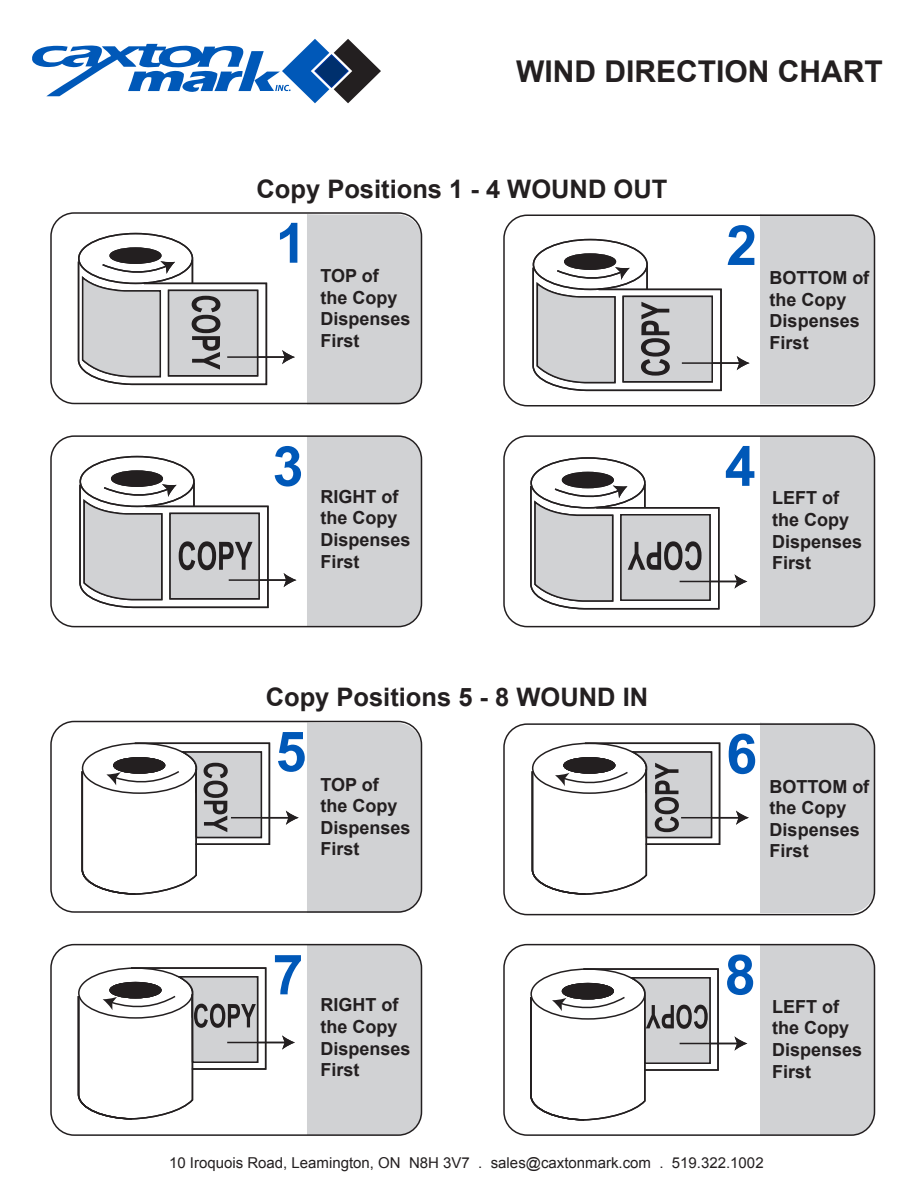
<style>
.page{position:relative;width:918px;height:1188px;background:#fff}
.page>*{position:absolute;margin:0;border:0;box-sizing:border-box;transform-origin:0 0}
.t1{font:700 55.5px "Arial";color:#0058b8}
.t2{font:700 30px "Arial";color:#231f20}
.t3{font:700 25.5px "Arial";color:#231f20}
.t4{font:700 18px/21.6px "Arial";color:#231f20}
.t5{font:15px "Arial";color:#231f20}
</style>
<div class="page">
<div style="left:307px;top:438px;width:115px;height:188px;background:#d1d2d4"></div>
<div style="left:760px;top:438px;width:115px;height:188px;background:#d1d2d4"></div>
<div style="left:307px;top:215px;width:115px;height:189px;background:#d1d2d4"></div>
<div style="left:760px;top:217px;width:115px;height:187px;background:#d1d2d4"></div>
<div style="left:533px;top:239px;width:115px;height:51px;border:2px solid #231f20;border-radius:50%"></div>
<div style="left:565px;top:254px;width:50px;height:15px;background:#231f20;border-radius:50%"></div>
<div style="left:564px;top:253px;width:52px;height:17px;border:2px solid #231f20;border-radius:50%"></div>
<hr style="left:682px;top:362px;width:59px;height:2px;background:#231f20">
<svg style="left:737px;top:356px;width:13px;height:14px"></svg>
<svg style="left:532px;top:266px;width:191px;height:126px"></svg>
<div style="left:78px;top:233px;width:115px;height:51px;border:2px solid #231f20;border-radius:50%"></div>
<div style="left:110px;top:248px;width:51px;height:15px;background:#231f20;border-radius:50%"></div>
<div style="left:109px;top:247px;width:53px;height:17px;border:2px solid #231f20;border-radius:50%"></div>
<hr style="left:227px;top:356px;width:59px;height:2px;background:#231f20">
<svg style="left:282px;top:350px;width:13px;height:14px"></svg>
<svg style="left:77px;top:260px;width:191px;height:126px"></svg>
<div style="left:112px;top:471px;width:50px;height:15px;background:#231f20;border-radius:50%"></div>
<div style="left:111px;top:470px;width:52px;height:17px;border:2px solid #231f20;border-radius:50%"></div>
<hr style="left:229px;top:579px;width:58px;height:2px;background:#231f20">
<svg style="left:284px;top:573px;width:12px;height:14px"></svg>
<div style="left:80px;top:456px;width:115px;height:51px;border:2px solid #231f20;border-radius:50%"></div>
<svg style="left:79px;top:483px;width:190px;height:126px"></svg>
<hr style="left:227px;top:1042px;width:59px;height:1px;background:#231f20">
<svg style="left:282px;top:1035px;width:13px;height:15px"></svg>
<svg style="left:77px;top:967px;width:190px;height:153px"></svg>
<hr style="left:680px;top:1043px;width:58px;height:1px;background:#231f20">
<svg style="left:735px;top:1036px;width:12px;height:15px"></svg>
<svg style="left:530px;top:968px;width:190px;height:153px"></svg>
<hr style="left:231px;top:817px;width:59px;height:1px;background:#231f20">
<svg style="left:286px;top:811px;width:13px;height:14px"></svg>
<svg style="left:81px;top:742px;width:190px;height:153px"></svg>
<hr style="left:681px;top:817px;width:59px;height:1px;background:#231f20">
<svg style="left:736px;top:811px;width:13px;height:14px"></svg>
<svg style="left:531px;top:742px;width:190px;height:153px"></svg>
<div style="left:530px;top:457px;width:116px;height:52px;border:2px solid #231f20;border-radius:50%"></div>
<div style="left:563px;top:472px;width:50px;height:16px;background:#231f20;border-radius:50%"></div>
<div style="left:562px;top:472px;width:52px;height:16px;border:2px solid #231f20;border-radius:50%"></div>
<hr style="left:680px;top:581px;width:58px;height:1px;background:#231f20">
<svg style="left:735px;top:574px;width:12px;height:15px"></svg>
<svg style="left:530px;top:484px;width:190px;height:126px"></svg>
<div style="left:50px;top:212px;width:372px;height:192px;border:2px solid #231f20;border-radius:23px"></div>
<div style="left:50px;top:435px;width:372px;height:192px;border:2px solid #231f20;border-radius:23px"></div>
<div style="left:503px;top:435px;width:372px;height:192px;border:2px solid #231f20;border-radius:23px"></div>
<div style="left:503px;top:214px;width:372px;height:192px;border:2px solid #231f20;border-radius:23px"></div>
<svg style="left:32px;top:39px;width:349px;height:64px"></svg>
<div style="left:307px;top:945px;width:115px;height:189px;background:#d1d2d4"></div>
<div style="left:760px;top:945px;width:115px;height:189px;background:#d1d2d4"></div>
<div style="left:307px;top:723px;width:115px;height:187px;background:#d1d2d4"></div>
<div style="left:760px;top:726px;width:115px;height:187px;background:#d1d2d4"></div>
<div style="left:50px;top:721px;width:372px;height:192px;border:2px solid #231f20;border-radius:23px"></div>
<div style="left:50px;top:944px;width:372px;height:192px;border:2px solid #231f20;border-radius:23px"></div>
<div style="left:503px;top:944px;width:372px;height:192px;border:2px solid #231f20;border-radius:23px"></div>
<div style="left:503px;top:723px;width:372px;height:192px;border:2px solid #231f20;border-radius:23px"></div>
<h2 class="t2" style="left:516px;top:52px;width:368px">WIND DIRECTION CHART</h2>
<h3 class="t3" style="left:256px;top:172px;width:412px">Copy Positions 1 - 4 WOUND OUT</h3>
<h1 class="t1" style="left:276px;top:206px;width:32px">1</h1>
<p class="t4" style="left:321px;top:265px;width:92px">TOP of<br>the Copy<br>Dispenses<br>First</p>
<h1 class="t1" style="left:273px;top:429px;width:32px">3</h1>
<p class="t4" style="left:321px;top:486px;width:92px">RIGHT of the Copy<br>Dispenses<br>First</p>
<h3 class="t3" style="left:266px;top:681px;width:384px">Copy Positions 5 - 8 WOUND IN</h3>
<h1 class="t1" style="left:276px;top:715px;width:32px">5</h1>
<p class="t4" style="left:321px;top:774px;width:92px">TOP of<br>the Copy<br>Dispenses<br>First</p>
<h1 class="t1" style="left:273px;top:938px;width:32px">7</h1>
<p class="t4" style="left:321px;top:995px;width:92px">RIGHT of the Copy<br>Dispenses<br>First</p>
<h1 class="t1" style="left:726px;top:208px;width:32px">2</h1>
<p class="t4" style="left:770px;top:267px;width:101px">BOTTOM of the Copy<br>Dispenses<br>First</p>
<h1 class="t1" style="left:725px;top:429px;width:32px">4</h1>
<p class="t4" style="left:772px;top:488px;width:92px">LEFT of the Copy<br>Dispenses<br>First</p>
<h1 class="t1" style="left:726px;top:717px;width:32px">6</h1>
<p class="t4" style="left:770px;top:776px;width:101px">BOTTOM of the Copy<br>Dispenses<br>First</p>
<h1 class="t1" style="left:725px;top:938px;width:32px">8</h1>
<p class="t4" style="left:772px;top:996px;width:92px">LEFT of the Copy<br>Dispenses<br>First</p>
<p class="t5" style="left:169px;top:1153px;width:596px">10 Iroquois Road, Leamington, ON N8H 3V7 . sales@caxtonmark.com . 519.322.1002</p>
</div>
